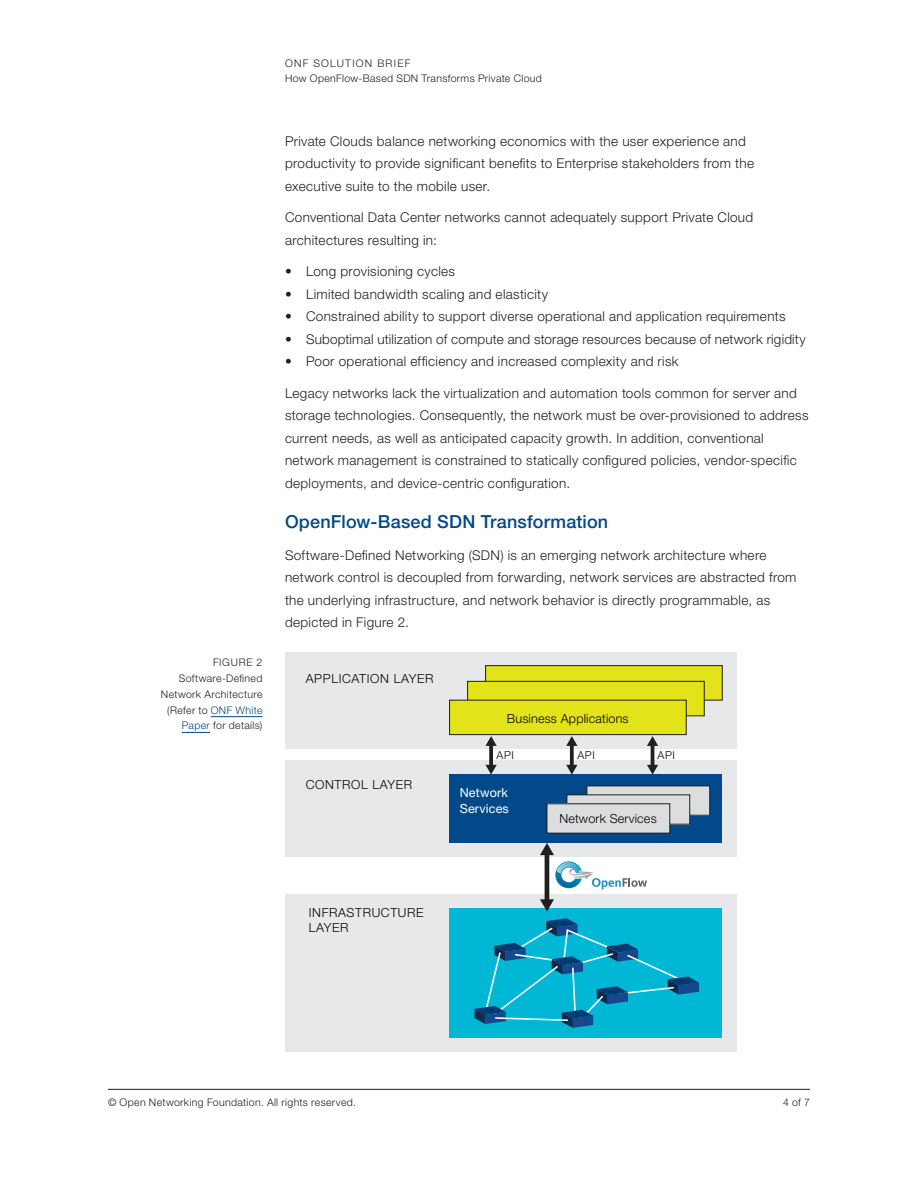
<style>
.page{position:relative;width:918px;height:1188px;background:#fff}
.page>*{position:absolute;margin:0;border:0;box-sizing:border-box;transform-origin:0 0}
.Heading_1{font:500 18px "Helvetica Neue";letter-spacing:.01em;color:#014989}
.Body_text{font:300 13.5px/22.5px "Helvetica Neue";letter-spacing:.025em;color:#231f20}
.List__Short_Bullets{font:300 13.5px "Helvetica Neue";letter-spacing:.025em;color:#231f20}
.t1{font:300 12.6px/15px "Helvetica Neue";letter-spacing:.05em;color:#040504}
.t2{font:300 12.6px "Helvetica Neue";letter-spacing:.015em;color:#040504}
.t3{font:12.6px/15.6px "Helvetica Neue";letter-spacing:.015em;color:#fff}
.t4{font:300 10.95px "Helvetica Neue";letter-spacing:.05em;color:#040504}
.Text{font:300 10.5px/15.8px "Helvetica Neue";letter-spacing:.035em;color:#231f20}
.s1{color:#014989}
</style>
<div class="page">
<hr style="left:108px;top:1089px;width:702px;height:1px;background:#231f20">
<div style="left:285px;top:894px;width:451px;height:158px;background:#e7e8e9"></div>
<div style="left:285px;top:652px;width:451px;height:96px;background:#e7e8e9"></div>
<div style="left:285px;top:761px;width:451px;height:96px;background:#e7e8e9"></div>
<div style="left:486px;top:666px;width:236px;height:34px;background:#e2e318"></div>
<div style="left:485px;top:665px;width:238px;height:35px;border:1px solid #231f20"></div>
<div style="left:450px;top:775px;width:272px;height:68px;background:#01498a"></div>
<div style="left:450px;top:908px;width:272px;height:130px;background:#00b8d6"></div>
<div style="left:587px;top:786px;width:123px;height:29px;background:#dcdddf"></div>
<div style="left:468px;top:681px;width:236px;height:35px;background:#e2e318"></div>
<div style="left:467px;top:681px;width:237px;height:35px;border:1px solid #231f20"></div>
<div style="left:450px;top:700px;width:236px;height:35px;background:#e2e318"></div>
<div style="left:449px;top:700px;width:237px;height:35px;border:1px solid #231f20"></div>
<div style="left:567px;top:795px;width:123px;height:29px;background:#dcdddf"></div>
<div style="left:547px;top:804px;width:123px;height:29px;background:#dcdddf"></div>
<hr style="left:545px;top:853px;width:4px;height:48px;background:#231f20">
<svg style="left:540px;top:843px;width:14px;height:12px"></svg>
<svg style="left:540px;top:899px;width:14px;height:12px"></svg>
<svg style="left:489px;top:746px;width:4px;height:19px"></svg>
<svg style="left:486px;top:736px;width:11px;height:10px"></svg>
<svg style="left:486px;top:765px;width:11px;height:10px"></svg>
<svg style="left:570px;top:746px;width:4px;height:19px"></svg>
<svg style="left:566px;top:736px;width:11px;height:10px"></svg>
<svg style="left:566px;top:765px;width:11px;height:10px"></svg>
<hr style="left:651px;top:744px;width:3px;height:22px;background:#231f20">
<svg style="left:647px;top:736px;width:11px;height:10px"></svg>
<svg style="left:647px;top:765px;width:11px;height:10px"></svg>
<svg style="left:474px;top:918px;width:225px;height:110px"></svg>
<svg style="left:555px;top:861px;width:92px;height:29px"></svg>
<hr style="left:211px;top:716px;width:52px;height:1px;background:#014989">
<svg style="left:182px;top:732px;width:28px;height:1px"></svg>
<p class="Text" style="left:285px;top:55px;width:258px;line-height:15px">ONF SOLUTION BRIEF<br>How OpenFlow-Based SDN Transforms Private Cloud</p>
<p class="Text" style="left:161px;top:655px;width:103px;text-align:right">FIGURE 2<br>Software-Defined<br>Network Architecture (Refer to <span class="s1">ONF White<br>Paper</span> for details)</p>
<p class="Body_text" style="left:285px;top:129px;width:471px">Private Clouds balance networking economics with the user experience and productivity to provide significant benefits to Enterprise stakeholders from the executive suite to the mobile user.</p>
<p class="Body_text" style="left:285px;top:206px;width:470px">Conventional Data Center networks cannot adequately support Private Cloud architectures resulting in:</p>
<p class="List__Short_Bullets" style="left:285px;top:263px;width:172px">• Long provisioning cycles</p>
<p class="List__Short_Bullets" style="left:285px;top:286px;width:265px">• Limited bandwidth scaling and elasticity</p>
<p class="List__Short_Bullets" style="left:285px;top:308px;width:502px">• Constrained ability to support diverse operational and application requirements</p>
<p class="List__Short_Bullets" style="left:285px;top:331px;width:522px">• Suboptimal utilization of compute and storage resources because of network rigidity</p>
<p class="List__Short_Bullets" style="left:285px;top:353px;width:395px">• Poor operational efficiency and increased complexity and risk</p>
<p class="Body_text" style="left:285px;top:381px;width:525px">Legacy networks lack the virtualization and automation tools common for server and storage technologies. Consequently, the network must be over-provisioned to address current needs, as well as anticipated capacity growth. In addition, conventional network management is constrained to statically configured policies, vendor-specific deployments, and device-centric configuration.</p>
<p class="Heading_1" style="left:285px;top:511px;width:325px">OpenFlow-Based SDN Transformation</p>
<p class="Body_text" style="left:285px;top:543px;width:513px">Software-Defined Networking (SDN) is an emerging network architecture where network control is decoupled from forwarding, network services are abstracted from the underlying infrastructure, and network behavior is directly programmable, as depicted in Figure 2.</p>
<p class="t1" style="left:306px;top:671px;width:129px">APPLICATION LAYER</p>
<p class="t1" style="left:306px;top:777px;width:108px">CONTROL LAYER</p>
<p class="t2" style="left:507px;top:710px;width:123px">Business Applications</p>
<p class="t4" style="left:497px;top:749px;width:19px">API</p>
<p class="t4" style="left:577px;top:749px;width:19px">API</p>
<p class="t4" style="left:658px;top:749px;width:19px">API</p>
<p class="t3" style="left:460px;top:785px;width:51px">Network<br>Services</p>
<p class="t2" style="left:559px;top:811px;width:99px">Network Services</p>
<p class="t1" style="left:309px;top:905px;width:116px">INFRASTRUCTURE<br>LAYER</p>
<p class="Text" style="left:108px;top:1094px;width:249px">© Open Networking Foundation. All rights reserved.</p>
<p class="Text" style="left:783px;top:1095px;width:28px">4 of 7</p>
</div>
